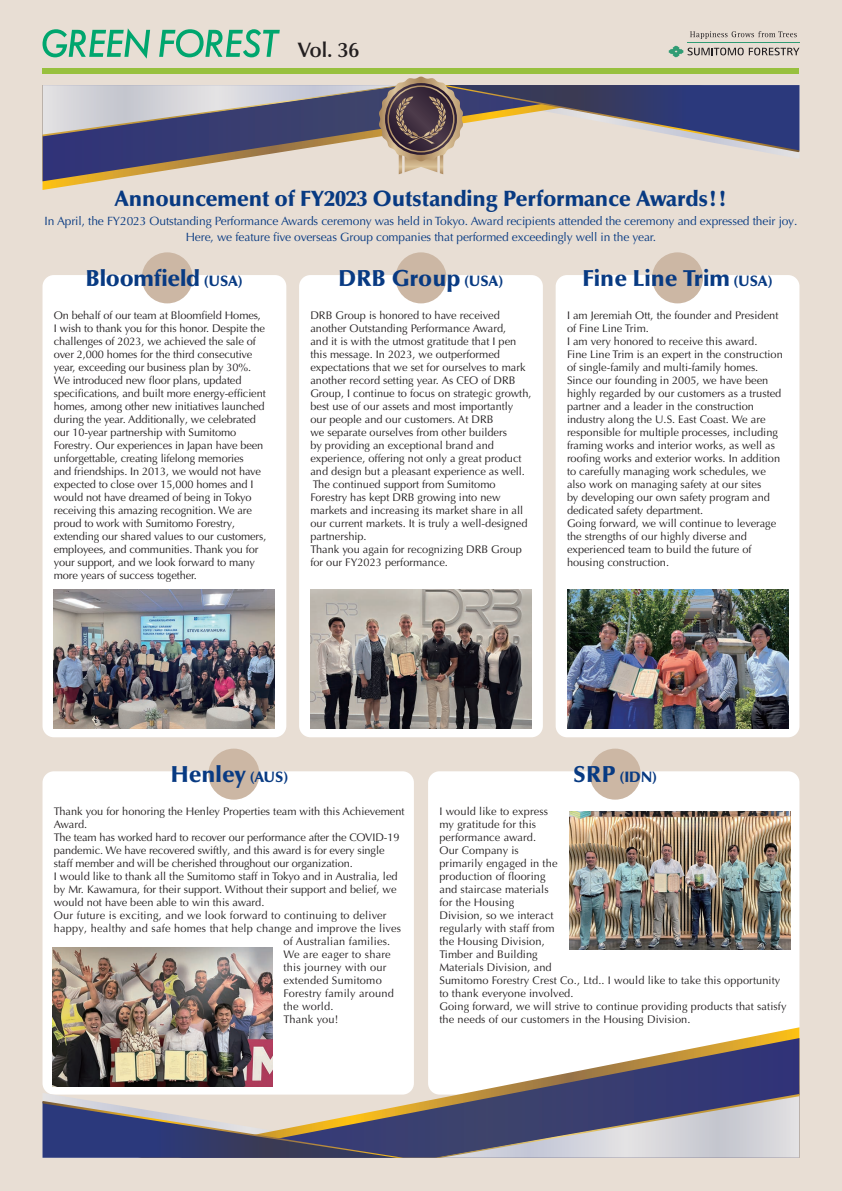
<style>
.page{position:relative;width:842px;height:1191px;background:#e8ded4}
.page>*{position:absolute;margin:0;border:0;box-sizing:border-box;transform-origin:0 0}
.t1{font:900 23px "Optima LT Pro";color:#083a82}
.t2{font:900 22px "Optima LT Pro";letter-spacing:-.01em;color:#083a82}
.t3{font:600 21px "Optima LT Pro";color:#231f20}
.t4{font:900 15px "Optima LT Pro";color:#083a82}
.t5{font:12px/16px "Optima LT Pro";letter-spacing:-.01em;color:#083a82;text-align:center}
.t6{font:11px/13px "Optima LT Pro";color:#231f20}
.t7{font:11px "Optima LT Pro";letter-spacing:.02em;color:#231f20}
.s1{font-size:15px}
.s2{font-size:23px}
</style>
<div class="page">
<div style="left:43px;top:275px;width:243px;height:462px;background:#fff;border-radius:11px"></div>
<div style="left:43px;top:771px;width:371px;height:323px;background:#fff;border-radius:11px"></div>
<div style="left:428px;top:771px;width:371px;height:323px;background:#fff;border-radius:11px"></div>
<div style="left:299px;top:275px;width:244px;height:462px;background:#fff;border-radius:11px"></div>
<div style="left:556px;top:275px;width:243px;height:462px;background:#fff;border-radius:11px"></div>
<div style="left:43px;top:174px;width:661px;height:16px;background:#e8ded4"></div>
<svg style="left:43px;top:174px;width:621px;height:7px;background:#e0d3c1"></svg>
<svg style="left:138px;top:1027px;width:661px;height:60px"></svg>
<svg style="left:178px;top:1038px;width:621px;height:54px"></svg>
<svg style="left:43px;top:1092px;width:756px;height:65px;background:#858498"></svg>
<div style="left:208px;top:748px;width:51px;height:51px;background:#ccb7a4;border-radius:50%"></div>
<div style="left:590px;top:748px;width:51px;height:51px;background:#ccb7a4;border-radius:50%"></div>
<div style="left:395px;top:252px;width:51px;height:51px;background:#ccb7a4;border-radius:50%"></div>
<div style="left:652px;top:252px;width:51px;height:51px;background:#ccb7a4;border-radius:50%"></div>
<svg style="left:43px;top:28px;width:107px;height:31px;background:#92c9ae"></svg>
<svg style="left:159px;top:29px;width:121px;height:28px;background:#90c8ad"></svg>
<svg style="left:668px;top:46px;width:131px;height:11px"></svg>
<svg style="left:690px;top:31px;width:107px;height:8px"></svg>
<hr style="left:687px;top:42px;width:112px;height:1px;background:#309c74">
<div style="left:43px;top:68px;width:756px;height:6px;background:#98c03e"></div>
<img style="left:567px;top:590px;width:221px;height:139px">
<img style="left:53px;top:947px;width:219px;height:139px">
<img style="left:570px;top:811px;width:221px;height:139px">
<img style="left:310px;top:590px;width:221px;height:139px">
<img style="left:54px;top:590px;width:221px;height:139px">
<svg style="left:43px;top:77px;width:756px;height:97px;background:#99949f"></svg>
<div style="left:142px;top:252px;width:51px;height:51px;background:#ccb7a4;border-radius:50%"></div>
<h3 class="t3" style="left:298px;top:36px;width:63px">Vol. 36</h3>
<h2 class="t2" style="left:114px;top:185px;width:614px">Announcement of FY2023 Outstanding Performance Awards!!</h2>
<p class="t5" style="left:44px;top:213px;width:754px">In April, the FY2023 Outstanding Performance Awards ceremony was held in Tokyo. Award recipients attended the ceremony and expressed their joy.<br>Here, we feature five overseas Group companies that performed exceedingly well in the year.</p>
<h1 class="t1" style="left:86px;top:264px;width:159px">Bloomfield <span class="s1">(USA)</span></h1>
<p class="t6" style="left:54px;top:309px;width:214px">On behalf of our team at Bloomfield Homes, I wish to thank you for this honor. Despite the challenges of 2023, we achieved the sale of over 2,000 homes for the third consecutive year, exceeding our business plan by 30%.<br>We introduced new floor plans, updated specifications, and built more energy-efficient homes, among other new initiatives launched during the year. Additionally, we celebrated our 10-year partnership with Sumitomo Forestry. Our experiences in Japan have been unforgettable, creating lifelong memories<br>and friendships. In 2013, we would not have expected to close over 15,000 homes and I would not have dreamed of being in Tokyo receiving this amazing recognition. We are proud to work with Sumitomo Forestry, extending our shared values to our customers, employees, and communities. Thank you for your support, and we look forward to many more years of success together.</p>
<h1 class="t1" style="left:339px;top:264px;width:166px">DRB Group <span class="s1">(USA)</span></h1>
<p class="t6" style="left:310px;top:309px;width:223px">DRB Group is honored to have received another Outstanding Performance Award,<br>and it is with the utmost gratitude that I pen this message. In 2023, we outperformed expectations that we set for ourselves to mark another record setting year. As CEO of DRB Group, I continue to focus on strategic growth, best use of our assets and most importantly our people and our customers. At DRB<br>we separate ourselves from other builders<br>by providing an exceptional brand and experience, offering not only a great product and design but a pleasant experience as well.<br>The continued support from Sumitomo Forestry has kept DRB growing into new markets and increasing its market share in all our current markets. It is truly a well-designed partnership.<br>Thank you again for recognizing DRB Group for our FY2023 performance.</p>
<h1 class="t1" style="left:582px;top:264px;width:192px">Fine Line Trim <span class="s1">(USA)</span></h1>
<p class="t6" style="left:567px;top:309px;width:217px">I am Jeremiah Ott, the founder and President of Fine Line Trim.<br>I am very honored to receive this award.<br>Fine Line Trim is an expert in the construction of single-family and multi-family homes.<br>Since our founding in 2005, we have been highly regarded by our customers as a trusted partner and a leader in the construction industry along the U.S. East Coast. We are responsible for multiple processes, including framing works and interior works, as well as roofing works and exterior works. In addition to carefully managing work schedules, we also work on managing safety at our sites<br>by developing our own safety program and dedicated safety department.<br>Going forward, we will continue to leverage the strengths of our highly diverse and experienced team to build the future of housing construction.</p>
<h1 class="t1" style="left:171px;top:760px;width:119px">Henley <span class="s1">(AUS)</span></h1>
<p class="t6" style="left:54px;top:805px;width:352px">Thank you for honoring the Henley Properties team with this Achievement</p>
<p class="t6" style="left:54px;top:818px;width:35px">Award.</p>
<p class="t6" style="left:54px;top:831px;width:347px">The team has worked hard to recover our performance after the COVID-19</p>
<p class="t6" style="left:54px;top:844px;width:332px">pandemic. We have recovered swiftly, and this award is for every single</p>
<p class="t6" style="left:54px;top:857px;width:301px">staff member and will be cherished throughout our organization.</p>
<p class="t6" style="left:54px;top:870px;width:345px">I would like to thank all the Sumitomo staff in Tokyo and in Australia, led</p>
<p class="t6" style="left:54px;top:883px;width:344px">by Mr. Kawamura, for their support. Without their support and belief, we</p>
<p class="t6" style="left:54px;top:896px;width:212px">would not have been able to win this award.</p>
<p class="t7" style="left:54px;top:908px;width:334px">Our future is exciting, and we look forward to continuing to deliver</p>
<p class="t7" style="left:54px;top:921px;width:349px">happy, healthy and safe homes that help change and improve the lives</p>
<p class="t7" style="left:283px;top:934px;width:108px">of Australian families.</p>
<p class="t7" style="left:283px;top:947px;width:109px">We are eager to share</p>
<p class="t7" style="left:283px;top:960px;width:104px">this journey with our</p>
<p class="t7" style="left:283px;top:973px;width:100px">extended Sumitomo</p>
<p class="t7" style="left:283px;top:986px;width:112px">Forestry family around</p>
<p class="t7" style="left:283px;top:999px;width:52px">the world.</p>
<p class="t7" style="left:283px;top:1012px;width:57px">Thank you!</p>
<h3 class="t4" style="left:573px;top:768px;width:86px"><span class="s2">SRP</span> (IDN)</h3>
<p class="t6" style="left:439px;top:805px;width:349px">I would like to express<br>my gratitude for this<br>performance award.<br>Our Company is<br>primarily engaged in the<br>production of flooring<br>and staircase materials<br>for the Housing<br>Division, so we interact<br>regularly with staff from<br>the Housing Division,<br>Timber and Building<br>Materials Division, and<br>Sumitomo Forestry Crest Co., Ltd.. I would like to take this opportunity to thank everyone involved.<br>Going forward, we will strive to continue providing products that satisfy the needs of our customers in the Housing Division.</p>
</div>
